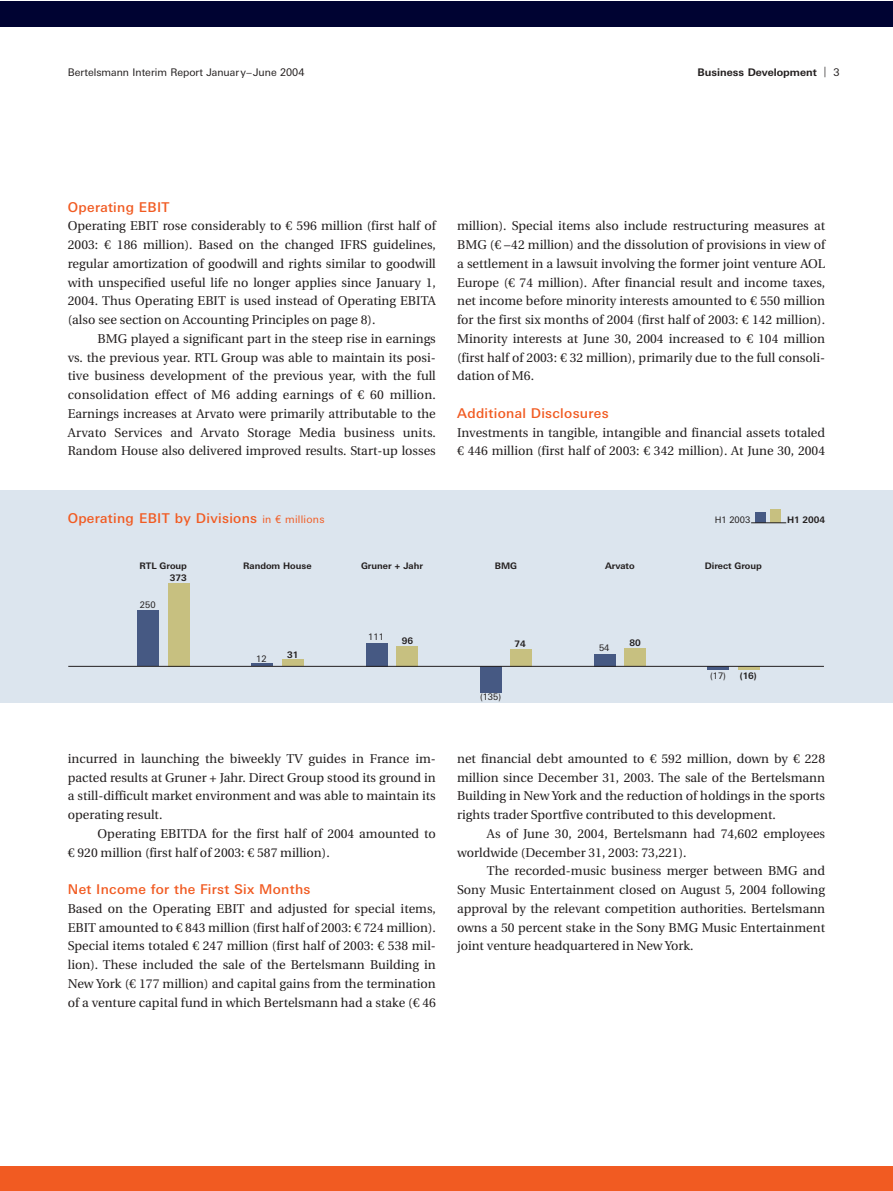
<style>
.page{position:relative;width:893px;height:1191px;background:#fff}
.page>*{position:absolute;margin:0;border:0;box-sizing:border-box;transform-origin:0 0}
.t1{font:500 13.5px "LT Univers Basic";letter-spacing:.025em;color:#f15b22}
.t2{font:12.75px/18.8px "Utopia";color:#231f1f;text-align:justify}
.t3{font:10.5px "LT Univers Basic";color:#231f1f}
.t4{font:700 10.5px "LT Univers Basic";color:#231f1f}
.t5{font:700 9px/11.7px "LT Univers Basic";color:#231f1f;text-align:right}
.t6{font:9px "LT Univers Basic";color:#231f1f}
.s1{font-weight:300}
.s2{font-weight:400}
.s3{font-weight:400;font-size:10.5px}
.s4{font-weight:700}
</style>
<div class="page">
<div style="left:0;top:490px;width:892px;height:213px;background:#dce5ee"></div>
<div style="left:137px;top:610px;width:22px;height:56px;background:#465983"></div>
<div style="left:168px;top:583px;width:21px;height:83px;background:#c7c080"></div>
<hr style="left:251px;top:663px;width:22px;height:3px;background:#465983">
<div style="left:282px;top:659px;width:21px;height:7px;background:#c7c080"></div>
<div style="left:366px;top:643px;width:21px;height:23px;background:#465983"></div>
<div style="left:396px;top:646px;width:22px;height:20px;background:#c7c080"></div>
<div style="left:479px;top:666px;width:22px;height:27px;background:#465983"></div>
<div style="left:510px;top:649px;width:22px;height:17px;background:#c7c080"></div>
<div style="left:593px;top:654px;width:22px;height:12px;background:#465983"></div>
<div style="left:624px;top:649px;width:22px;height:17px;background:#c7c080"></div>
<hr style="left:707px;top:666px;width:21px;height:4px;background:#465983">
<hr style="left:737px;top:666px;width:22px;height:4px;background:#c7c080">
<hr style="left:68px;top:666px;width:755px;height:1px;background:#231f1f">
<div style="left:770px;top:510px;width:11px;height:13px;background:#c7c080"></div>
<div style="left:755px;top:513px;width:11px;height:10px;background:#465983"></div>
<hr style="left:751px;top:522px;width:35px;height:1px;background:#231f1f">
<div style="left:0;top:2px;width:892px;height:25px;background:#000332"></div>
<div style="left:0;top:1167px;width:892px;height:24px;background:#f15b22"></div>
<p class="t3" style="left:68px;top:68px;width:238px">Bertelsmann Interim Report January–June 2004</p>
<p class="t4" style="left:697px;top:68px;width:144px">Business Development <span class="s1">|</span> <span class="s2">3</span></p>
<p class="t1" style="left:68px;top:202px;width:103px">Operating EBIT</p>
<p class="t2" style="left:68px;top:218px;width:369px">Operating EBIT rose considerably to € 596 million (first half of 2003: € 186 million). Based on the changed IFRS guidelines, regular amortization of goodwill and rights similar to goodwill with unspecified useful life no longer applies since January 1, 2004. Thus Operating EBIT is used instead of Operating EBITA (also see section on Accounting Principles on page 8).</p>
<p class="t2" style="left:68px;top:330px;width:369px;text-indent:30px">BMG played a significant part in the steep rise in earnings vs. the previous year. RTL Group was able to maintain its posi&shy;tive business development of the previous year, with the full consolidation effect of M6 adding earnings of € 60 million.<br>Earnings increases at Arvato were primarily attributable to the Arvato Services and Arvato Storage Media business units.<br>Random House also delivered improved results. Start-up losses</p>
<p class="t2" style="left:457px;top:218px;width:369px">million). Special items also include restructuring measures at BMG (€ –42 million) and the dissolution of provisions in view of a settlement in a lawsuit involving the former joint venture AOL Europe (€ 74 million). After financial result and income taxes, net income before minority interests amounted to € 550 million for the first six months of 2004 (first half of 2003: € 142 million).<br>Minority interests at June 30, 2004 increased to € 104 million (first half of 2003: € 32 million), primarily due to the full consoli&shy;dation of M6.</p>
<p class="t1" style="left:457px;top:408px;width:153px">Additional Disclosures</p>
<p class="t2" style="left:457px;top:424px;width:369px">Investments in tangible, intangible and financial assets totaled € 446 million (first half of 2003: € 342 million). At June 30, 2004</p>
<p class="t1" style="left:68px;top:513px;width:258px">Operating EBIT by Divisions <span class="s3">in € millions</span></p>
<p class="t5" style="left:140px;top:561px;width:49px">RTL Group<br>373</p>
<p class="t6" style="left:140px;top:602px;width:17px">250</p>
<p class="t5" style="left:243px;top:561px;width:70px">Random House</p>
<p class="t5" style="left:361px;top:561px;width:63px">Gruner + Jahr</p>
<p class="t5" style="left:494px;top:561px;width:24px">BMG</p>
<p class="t5" style="left:605px;top:561px;width:31px">Arvato</p>
<p class="t6" style="left:714px;top:516px;width:37px">H1 2003</p>
<p class="t5" style="left:787px;top:515px;width:40px">H1 2004</p>
<p class="t5" style="left:705px;top:561px;width:58px">Direct Group</p>
<p class="t6" style="left:256px;top:656px;width:12px">12</p>
<p class="t5" style="left:287px;top:650px;width:13px">31</p>
<p class="t6" style="left:368px;top:634px;width:17px">111</p>
<p class="t5" style="left:402px;top:636px;width:13px">96</p>
<p class="t5" style="left:514px;top:639px;width:13px">74</p>
<p class="t6" style="left:599px;top:645px;width:12px">54</p>
<p class="t5" style="left:629px;top:638px;width:13px">80</p>
<p class="t6" style="left:710px;top:672px;width:48px">(17) <span class="s4">(16)</span></p>
<p class="t6" style="left:480px;top:694px;width:23px">(135)</p>
<p class="t2" style="left:68px;top:750px;width:369px">incurred in launching the biweekly TV guides in France im&shy;pacted results at Gruner + Jahr. Direct Group stood its ground in a still-difficult market environment and was able to maintain its operating result.</p>
<p class="t2" style="left:68px;top:825px;width:369px;text-indent:30px">Operating EBITDA for the first half of 2004 amounted to € 920 million (first half of 2003: € 587 million).</p>
<p class="t1" style="left:68px;top:884px;width:244px">Net Income for the First Six Months</p>
<p class="t2" style="left:68px;top:900px;width:369px">Based on the Operating EBIT and adjusted for special items, EBIT amounted to € 843 million (first half of 2003: € 724 million).<br>Special items totaled € 247 million (first half of 2003: € 538 mil&shy;lion). These included the sale of the Bertelsmann Building in New York (€ 177 million) and capital gains from the termination of a venture capital fund in which Bertelsmann had a stake (€ 46</p>
<p class="t2" style="left:457px;top:750px;width:369px">net financial debt amounted to € 592 million, down by € 228 million since December 31, 2003. The sale of the Bertelsmann Building in New York and the reduction of holdings in the sports rights trader Sportfive contributed to this development.</p>
<p class="t2" style="left:457px;top:825px;width:369px;text-indent:30px">As of June 30, 2004, Bertelsmann had 74,602 employees worldwide (December 31, 2003: 73,221).</p>
<p class="t2" style="left:457px;top:863px;width:369px;text-indent:30px">The recorded-music business merger between BMG and Sony Music Entertainment closed on August 5, 2004 following approval by the relevant competition authorities. Bertelsmann owns a 50 percent stake in the Sony BMG Music Entertainment joint venture headquartered in New York.</p>
</div>
